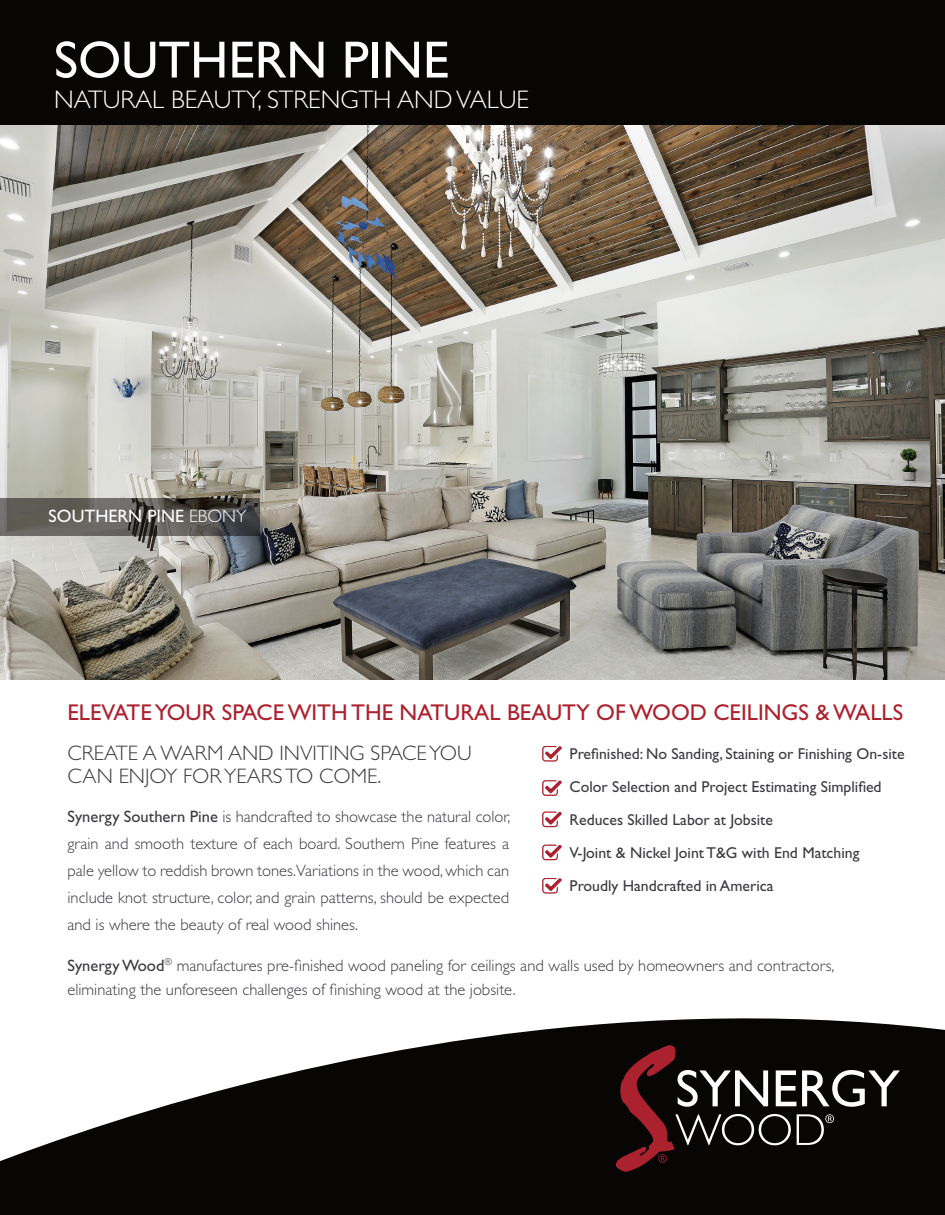
<style>
.page{position:relative;width:945px;height:1215px;background:#fff}
.page>*{position:absolute;margin:0;border:0;box-sizing:border-box;transform-origin:0 0}
.t1{font:52.5px "Gill Sans Std";color:#fff}
.t2{font:300 25.5px "Gill Sans Std";color:#fff}
.t3{font:22.8px "Gill Sans Std";color:#ac212e}
.t4{font:300 21px/22.5px "Gill Sans Std";color:#3c3a41}
.t5{font:18px "Gill Sans Std";color:#fff}
.t6{font:300 16.5px/27px "Gill Sans Std";color:#3c3a41;text-align:justify}
.t7{font:15.75px "Gill Sans Std";color:#3c3a41}
.s1{font-weight:300}
.s2{font-weight:400}
</style>
<div class="page">
<img style="left:0;top:125px;width:945px;height:555px">
<div style="left:0;top:0;width:945px;height:125px;background:#080505"></div>
<svg style="left:0;top:498px;width:259px;height:38px;background:#575552"></svg>
<svg style="left:542px;top:746px;width:20px;height:16px"></svg>
<svg style="left:542px;top:780px;width:20px;height:16px"></svg>
<svg style="left:542px;top:812px;width:20px;height:15px"></svg>
<svg style="left:542px;top:845px;width:20px;height:15px"></svg>
<svg style="left:542px;top:878px;width:20px;height:16px"></svg>
<svg style="left:0;top:1018px;width:945px;height:197px;fill:#080505"></svg>
<svg style="left:616px;top:1045px;width:284px;height:127px;background:#2e2021"></svg>
<p class="t1" style="left:54px;top:30px;width:397px">SOUTHERN PINE</p>
<p class="t2" style="left:54px;top:85px;width:477px">NATURAL BEAUTY, STRENGTH AND VALUE</p>
<p class="t5" style="left:49px;top:505px;width:200px">SOUTHERN PINE <span class="s1">EBONY</span></p>
<p class="t3" style="left:68px;top:700px;width:837px">ELEVATE YOUR SPACE WITH THE NATURAL BEAUTY OF WOOD CEILINGS &amp; WALLS</p>
<p class="t4" style="left:68px;top:742px;width:406px">CREATE A WARM AND INVITING SPACE YOU<br>CAN ENJOY FOR YEARS TO COME.</p>
<p class="t7" style="left:570px;top:744px;width:336px">Prefinished: No Sanding, Staining or Finishing On-site</p>
<p class="t7" style="left:570px;top:777px;width:314px">Color Selection and Project Estimating Simplified</p>
<p class="t7" style="left:570px;top:810px;width:205px">Reduces Skilled Labor at Jobsite</p>
<p class="t7" style="left:570px;top:843px;width:291px">V-Joint &amp; Nickel Joint T&amp;G with End Matching</p>
<p class="t7" style="left:570px;top:876px;width:205px">Proudly Handcrafted in America</p>
<p class="t6" style="left:68px;top:803px;width:444px"><span class="s2">Synergy Southern Pine</span> is handcrafted to showcase the natural color, grain and smooth texture of each board. Southern Pine features a pale yellow to reddish brown tones.Variations in the wood, which can include knot structure, color, and grain patterns, should be expected and is where the beauty of real wood shines.</p>
<p class="t6" style="left:68px;top:954px;width:769px;line-height:24px"><span class="s2">Synergy Wood</span><sup>®</sup> manufactures pre-finished wood paneling for ceilings and walls used by homeowners and contractors, eliminating the unforeseen challenges of finishing wood at the jobsite.</p>
</div>
